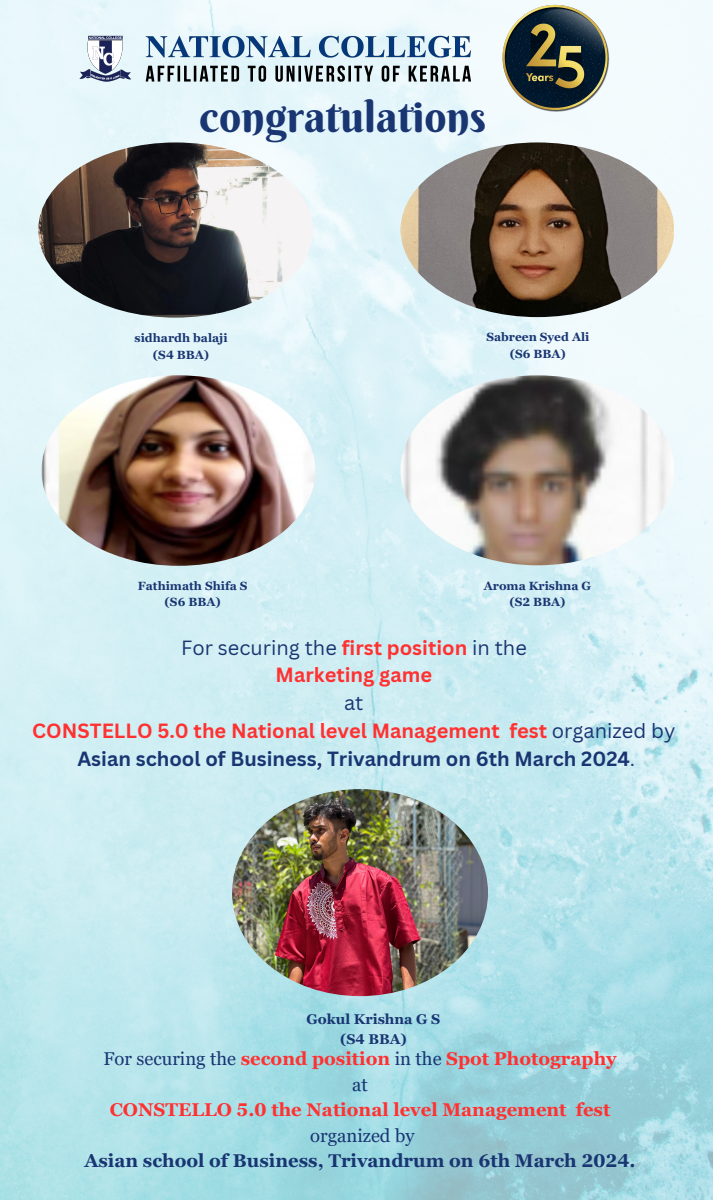
<style>
.page{position:relative;width:713px;height:1200px;background:#fff}
.page>*{position:absolute;margin:0;border:0;box-sizing:border-box;transform-origin:0 0}
.t1{font:43.3px "Berkshire Swash";color:#193572}
.t2{font:700 20px/27.8px "Canva Sans";color:#ff3131;text-align:center}
.t3{font:700 18.45px/25.5px "Georgia Pro";color:#ff3131;text-align:center}
.t4{font:700 18.45px "Georgia Pro";color:#193572}
.t5{font:700 14.1px/19.6px "Georgia Pro";color:#193572;text-align:center}
.t6{font:700 11.9px "Georgia Pro";color:#193572}
.s1{font-weight:400;color:#193572}
.s2{color:#193572}
</style>
<div class="page">
<img style="left:0;top:0;width:712px;height:1200px">
<img style="left:75px;top:0;width:534px;height:117px">
<img style="left:400px;top:142px;width:273px;height:175px">
<img style="left:41px;top:375px;width:273px;height:191px">
<img style="left:400px;top:375px;width:273px;height:190px">
<img style="left:38px;top:142px;width:274px;height:176px">
<img style="left:232px;top:789px;width:255px;height:207px;border-radius:50%">
<p class="t1" style="left:199px;top:89px;width:288px">congratulations</p>
<p class="t6" style="left:135px;top:331px;width:94px">sidhardh balaji</p>
<p class="t6" style="left:153px;top:348px;width:58px">(S4 BBA)</p>
<p class="t6" style="left:138px;top:579px;width:111px">Fathimath Shifa S</p>
<p class="t6" style="left:165px;top:595px;width:58px">(S6 BBA)</p>
<p class="t6" style="left:486px;top:330px;width:104px">Sabreen Syed Ali</p>
<p class="t6" style="left:509px;top:347px;width:58px">(S6 BBA)</p>
<h1 class="t6" style="left:483px;top:579px;width:109px">Aroma Krishna G</h1>
<p class="t6" style="left:509px;top:595px;width:58px">(S2 BBA)</p>
<h3 class="t2" style="left:32px;top:633px;width:644px"><span class="s1">For securing the</span> first position <span class="s1">in the<br></span>Marketing game<br><span class="s1">at<br></span>CONSTELLO 5.0 the National level Management fest <span class="s1">organized by </span><span class="s2">Asian school of Business, Trivandrum on 6th March 2024</span><span class="s1">.</span></h3>
<p class="t5" style="left:306px;top:1010px;width:135px">Gokul Krishna G S (S4 BBA)</p>
<h2 class="t3" style="left:103px;top:1046px;width:514px"><span class="s1">For securing the</span> second position <span class="s1">in the</span> Spot Photography <span class="s1">at<br></span>CONSTELLO 5.0 the National level Management fest <span class="s1">organized by</span></h2>
<p class="t4" style="left:84px;top:1150px;width:552px">Asian school of Business, Trivandrum on 6th March 2024.</p>
</div>
